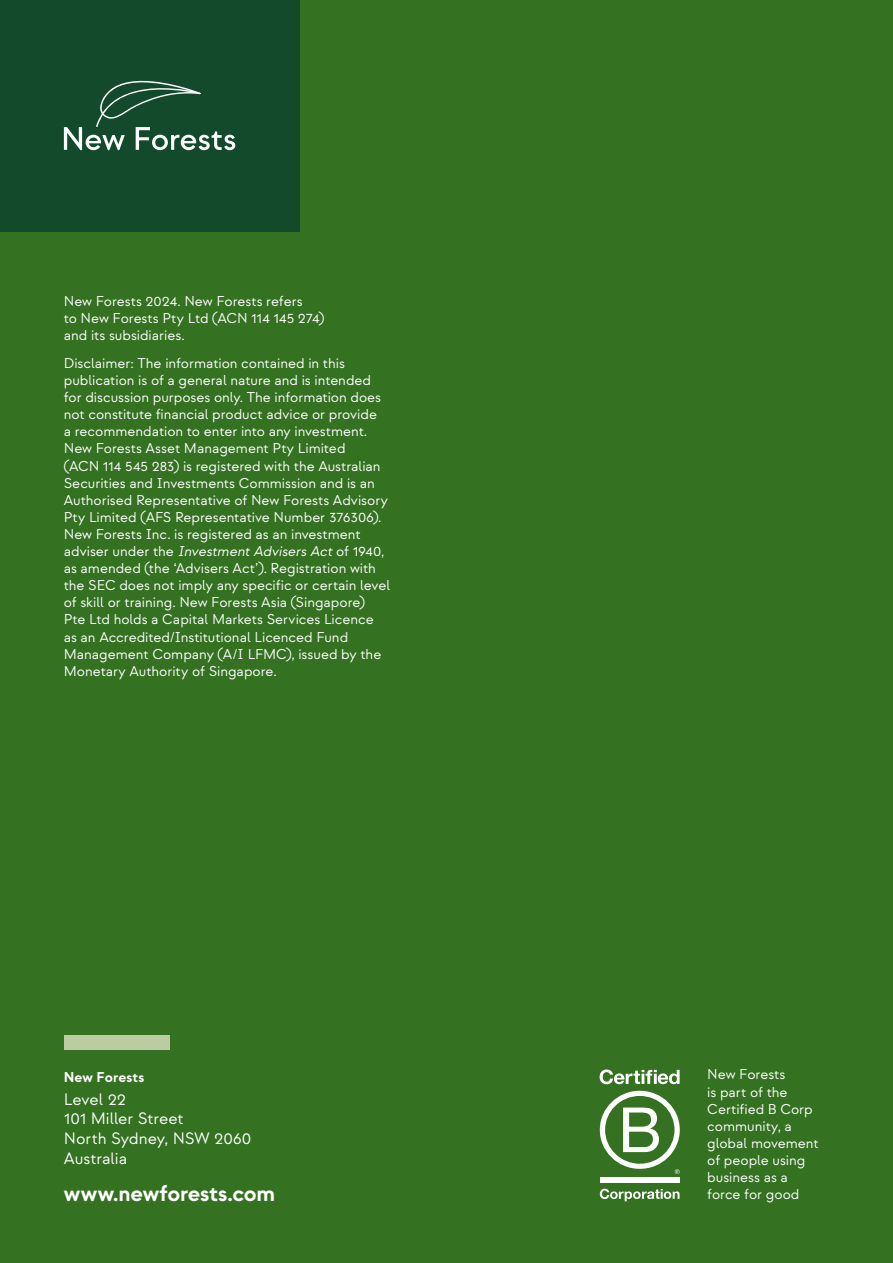
<style>
.page{position:relative;width:893px;height:1263px;background:#347121}
.page>*{position:absolute;margin:0;border:0;box-sizing:border-box;transform-origin:0 0}
.t1{font:700 22.5px "Strawford";letter-spacing:-.01em;color:#fff}
.t2{font:16.5px/19.8px "Strawford";letter-spacing:-.005em;color:#fff}
.t3{font:14.25px/17.1px "Strawford";letter-spacing:-.005em;color:#fff}
.t4{font:700 14.25px "Strawford";letter-spacing:.01em;color:#fff}
.s1{font-style:italic}
</style>
<div class="page">
<div style="left:600px;top:1177px;width:80px;height:5px;background:#fff"></div>
<svg style="left:600px;top:1091px;width:80px;height:83px"></svg>
<svg style="left:600px;top:1069px;width:80px;height:15px"></svg>
<svg style="left:600px;top:1189px;width:79px;height:12px"></svg>
<div style="left:0;top:0;width:299px;height:231px;background:#134a2c"></div>
<svg style="left:64px;top:81px;width:171px;height:69px"></svg>
<div style="left:64px;top:1035px;width:106px;height:15px;background:#bbcca1"></div>
<p class="t3" style="left:64px;top:293px;width:262px">New Forests 2024. New Forests refers<br>to New Forests Pty Ltd (ACN 114 145 274) and its subsidiaries.</p>
<p class="t3" style="left:64px;top:355px;width:328px">Disclaimer: The information contained in this publication is of a general nature and is intended for discussion purposes only. The information does not constitute financial product advice or provide<br>a recommendation to enter into any investment.<br>New Forests Asset Management Pty Limited<br>(ACN 114 545 283) is registered with the Australian Securities and Investments Commission and is an Authorised Representative of New Forests Advisory Pty Limited (AFS Representative Number 376306).<br>New Forests Inc. is registered as an investment adviser under the <span class="s1">Investment Advisers Act</span> of 1940, as amended (the ‘Advisers Act’). Registration with the SEC does not imply any specific or certain level of skill or training. New Forests Asia (Singapore)<br>Pte Ltd holds a Capital Markets Services Licence as an Accredited/Institutional Licenced Fund Management Company (A/I LFMC), issued by the Monetary Authority of Singapore.</p>
<p class="t4" style="left:64px;top:1068px;width:82px">New Forests</p>
<p class="t2" style="left:64px;top:1089px;width:189px">Level 22<br>101 Miller Street<br>North Sydney, NSW 2060<br>Australia</p>
<h1 class="t1" style="left:64px;top:1180px;width:213px">www.newforests.com</h1>
<p class="t3" style="left:707px;top:1066px;width:113px">New Forests<br>is part of the<br>Certified B Corp community, a global movement of people using business as a force for good</p>
</div>
